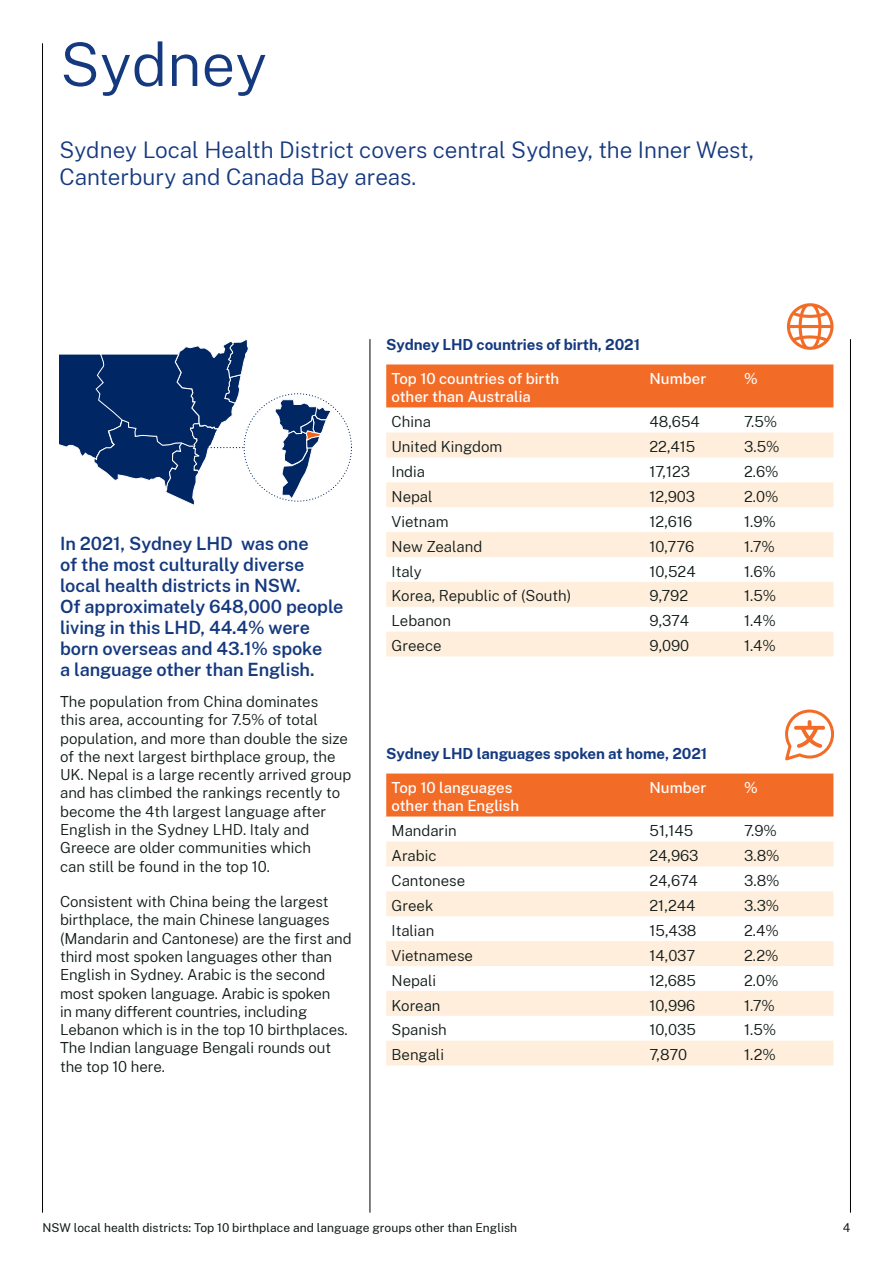
<style>
.page{position:relative;width:893px;height:1263px;background:#fff}
.page>*{position:absolute;margin:0;border:0;box-sizing:border-box;transform-origin:0 0}
.t1{font:300 60px "Public Sans";color:#15397f}
.t2{font:300 22.5px/27px "Public Sans";color:#15397f}
.t3{font:600 18px/21px "Public Sans";letter-spacing:-.005em;color:#15397f}
.t4{font:300 15px/18.3px "Public Sans";letter-spacing:-.005em;color:#0f1a18}
.t5{font:500 15px/18.3px "Public Sans";color:#fff}
.t6{font:700 15px "Public Sans";letter-spacing:-.005em;color:#15397f}
.t7{font:12px "Public Sans";letter-spacing:.005em;color:#0f1a18}
</style>
<div class="page">
<hr style="left:0;top:0;width:1px;height:1263px;background:#ffeedb">
<hr style="left:850px;top:339px;width:1px;height:873px;background:#000">
<hr style="left:370px;top:339px;width:1px;height:873px;background:#000">
<hr style="left:42px;top:43px;width:1px;height:1169px;background:#000">
<svg style="left:787px;top:303px;width:46px;height:47px"></svg>
<svg style="left:785px;top:709px;width:50px;height:52px"></svg>
<svg style="left:275px;top:399px;width:57px;height:101px"></svg>
<svg style="left:59px;top:339px;width:191px;height:166px"></svg>
<div style="left:386px;top:364px;width:447px;height:44px;background:#f36c27"></div>
<svg style="left:386px;top:432px;width:447px;height:1px"></svg>
<svg style="left:386px;top:433px;width:447px;height:223px;fill:#ffeedb"></svg>
<div style="left:386px;top:773px;width:447px;height:44px;background:#f36c27"></div>
<svg style="left:386px;top:841px;width:447px;height:1px"></svg>
<svg style="left:386px;top:842px;width:447px;height:223px;fill:#ffeedb"></svg>
<h1 class="t1" style="left:60px;top:23px;width:208px">Sydney</h1>
<h2 class="t2" style="left:60px;top:135px;width:696px">Sydney Local Health District covers central Sydney, the Inner West,<br>Canterbury and Canada Bay areas.</h2>
<p class="t3" style="left:60px;top:532px;width:285px">In 2021, Sydney LHD was one<br>of the most culturally diverse local health districts in NSW.<br>Of approximately 648,000 people living in this LHD, 44.4% were born overseas and 43.1% spoke<br>a language other than English.</p>
<p class="t4" style="left:60px;top:692px;width:293px">The population from China dominates<br>this area, accounting for 7.5% of total population, and more than double the size of the next largest birthplace group, the UK. Nepal is a large recently arrived group and has climbed the rankings recently to become the 4th largest language after English in the Sydney LHD. Italy and Greece are older communities which<br>can still be found in the top 10.</p>
<p class="t4" style="left:60px;top:892px;width:293px">Consistent with China being the largest birthplace, the main Chinese languages (Mandarin and Cantonese) are the first and third most spoken languages other than English in Sydney. Arabic is the second most spoken language. Arabic is spoken<br>in many different countries, including Lebanon which is in the top 10 birthplaces.<br>The Indian language Bengali rounds out the top 10 here.</p>
<p class="t6" style="left:386px;top:333px;width:255px">Sydney LHD countries of birth, 2021</p>
<p class="t5" style="left:392px;top:369px;width:169px">Top 10 countries of birth other than Australia</p>
<p class="t5" style="left:649px;top:369px;width:58px">Number</p>
<p class="t5" style="left:744px;top:369px;width:15px">%</p>
<p class="t4" style="left:392px;top:412px;width:41px">China</p>
<p class="t4" style="left:649px;top:412px;width:52px">48,654</p>
<p class="t4" style="left:744px;top:412px;width:35px">7.5%</p>
<p class="t4" style="left:392px;top:437px;width:112px">United Kingdom</p>
<p class="t4" style="left:649px;top:437px;width:47px">22,415</p>
<p class="t4" style="left:744px;top:437px;width:37px">3.5%</p>
<p class="t4" style="left:392px;top:462px;width:35px">India</p>
<p class="t4" style="left:649px;top:462px;width:42px">17,123</p>
<p class="t4" style="left:744px;top:462px;width:36px">2.6%</p>
<p class="t4" style="left:392px;top:487px;width:43px">Nepal</p>
<p class="t4" style="left:649px;top:487px;width:47px">12,903</p>
<p class="t4" style="left:744px;top:487px;width:36px">2.0%</p>
<p class="t4" style="left:392px;top:511px;width:59px">Vietnam</p>
<p class="t4" style="left:649px;top:511px;width:44px">12,616</p>
<p class="t4" style="left:744px;top:511px;width:33px">1.9%</p>
<p class="t4" style="left:392px;top:536px;width:92px">New Zealand</p>
<p class="t4" style="left:649px;top:536px;width:46px">10,776</p>
<p class="t4" style="left:744px;top:536px;width:32px">1.7%</p>
<p class="t4" style="left:392px;top:561px;width:32px">Italy</p>
<p class="t4" style="left:649px;top:561px;width:48px">10,524</p>
<p class="t4" style="left:744px;top:561px;width:33px">1.6%</p>
<p class="t4" style="left:392px;top:586px;width:181px">Korea, Republic of (South)</p>
<p class="t4" style="left:649px;top:586px;width:40px">9,792</p>
<p class="t4" style="left:744px;top:586px;width:34px">1.5%</p>
<p class="t4" style="left:392px;top:611px;width:61px">Lebanon</p>
<p class="t4" style="left:649px;top:611px;width:41px">9,374</p>
<p class="t4" style="left:744px;top:611px;width:33px">1.4%</p>
<p class="t4" style="left:392px;top:636px;width:51px">Greece</p>
<p class="t4" style="left:649px;top:636px;width:41px">9,090</p>
<p class="t4" style="left:744px;top:636px;width:33px">1.4%</p>
<p class="t6" style="left:386px;top:742px;width:323px">Sydney LHD languages spoken at home, 2021</p>
<p class="t5" style="left:392px;top:778px;width:129px">Top 10 languages other than English</p>
<p class="t5" style="left:649px;top:778px;width:58px">Number</p>
<p class="t5" style="left:744px;top:778px;width:15px">%</p>
<p class="t4" style="left:392px;top:821px;width:67px">Mandarin</p>
<p class="t4" style="left:649px;top:821px;width:45px">51,145</p>
<p class="t4" style="left:744px;top:821px;width:34px">7.9%</p>
<p class="t4" style="left:392px;top:846px;width:46px">Arabic</p>
<p class="t4" style="left:649px;top:846px;width:51px">24,963</p>
<p class="t4" style="left:744px;top:846px;width:37px">3.8%</p>
<p class="t4" style="left:392px;top:871px;width:75px">Cantonese</p>
<p class="t4" style="left:649px;top:871px;width:50px">24,674</p>
<p class="t4" style="left:744px;top:871px;width:37px">3.8%</p>
<p class="t4" style="left:392px;top:896px;width:43px">Greek</p>
<p class="t4" style="left:649px;top:896px;width:47px">21,244</p>
<p class="t4" style="left:744px;top:896px;width:37px">3.3%</p>
<p class="t4" style="left:392px;top:920px;width:44px">Italian</p>
<p class="t4" style="left:649px;top:920px;width:48px">15,438</p>
<p class="t4" style="left:744px;top:920px;width:36px">2.4%</p>
<p class="t4" style="left:392px;top:945px;width:83px">Vietnamese</p>
<p class="t4" style="left:649px;top:945px;width:47px">14,037</p>
<p class="t4" style="left:744px;top:945px;width:36px">2.2%</p>
<p class="t4" style="left:392px;top:970px;width:46px">Nepali</p>
<p class="t4" style="left:649px;top:970px;width:48px">12,685</p>
<p class="t4" style="left:744px;top:970px;width:36px">2.0%</p>
<p class="t4" style="left:392px;top:995px;width:50px">Korean</p>
<p class="t4" style="left:649px;top:995px;width:47px">10,996</p>
<p class="t4" style="left:744px;top:995px;width:32px">1.7%</p>
<p class="t4" style="left:392px;top:1020px;width:57px">Spanish</p>
<p class="t4" style="left:649px;top:1020px;width:48px">10,035</p>
<p class="t4" style="left:744px;top:1020px;width:34px">1.5%</p>
<p class="t4" style="left:392px;top:1045px;width:54px">Bengali</p>
<p class="t4" style="left:649px;top:1045px;width:39px">7,870</p>
<p class="t4" style="left:744px;top:1045px;width:33px">1.2%</p>
<p class="t7" style="left:43px;top:1219px;width:476px">NSW local health districts: Top 10 birthplace and language groups other than English</p>
<p class="t7" style="left:843px;top:1219px;width:9px">4</p>
</div>
